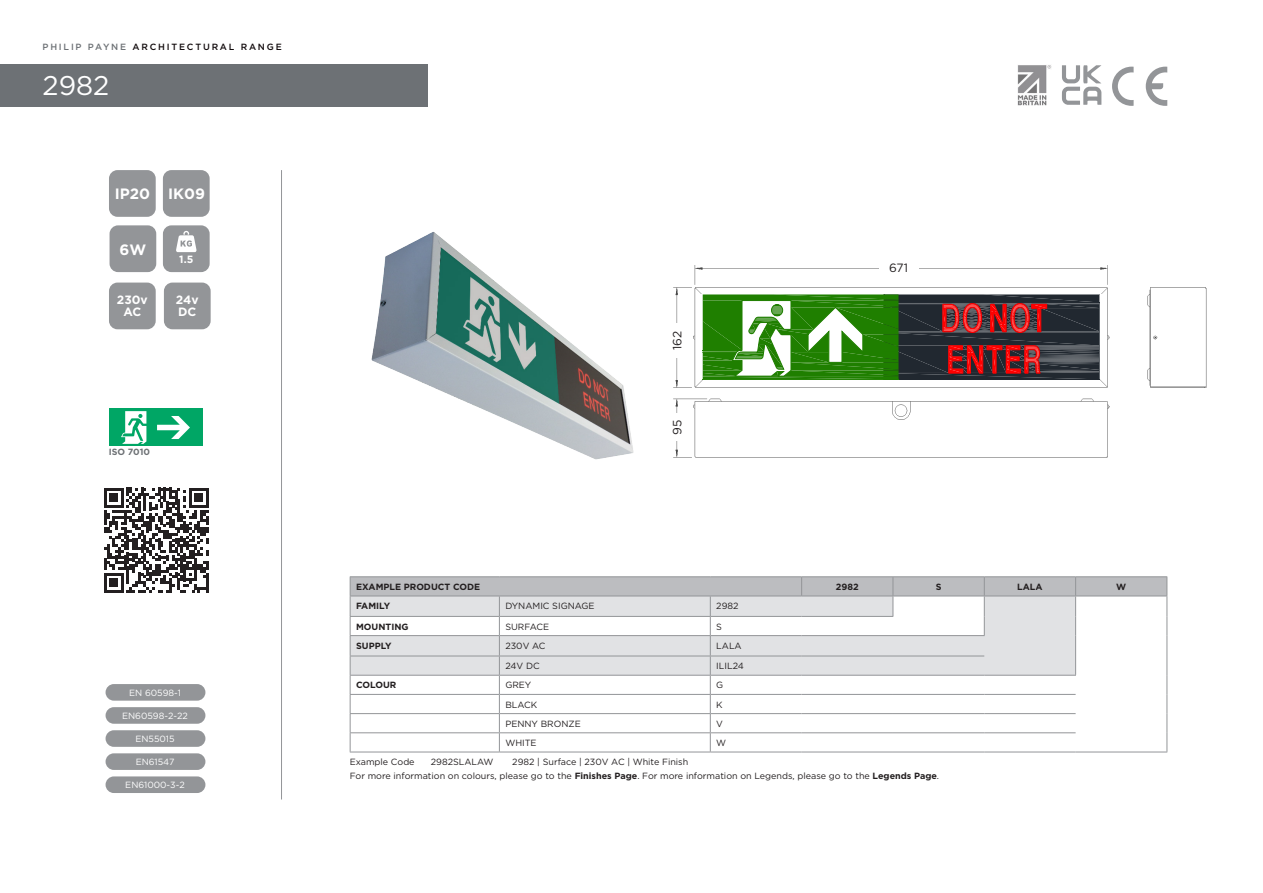
<style>
.page{position:relative;width:1263px;height:893px;background:#fff}
.page>*{position:absolute;margin:0;border:0;box-sizing:border-box;transform-origin:0 0}
.t1{font:27px "Gotham";color:#fff}
.t2{font:700 15px "Gotham";color:#fff}
.t3{font:700 12px "Gotham";color:#fff}
.t4{font:12px "Gotham";color:#231f20}
.t5{font:700 10.5px "Gotham";color:#fff}
.t6{font:9px "Gotham";color:#231f20}
.t7{font:700 9px "Gotham";color:#231f20}
.t8{font:9px "Gotham";color:#fff}
.t9{font:500 9px "Gotham";letter-spacing:.2em;color:#110a0c}
.t10{font:700 9px "Gotham";color:#6d7175}
.s1{color:#6d7175}
.s2{font-weight:700}
</style>
<div class="page">
<hr style="left:281px;top:170px;width:1px;height:629px;background:#939598">
<hr style="left:350px;top:576px;width:149px;height:1px;background:#939598">
<hr style="left:499px;top:576px;width:211px;height:1px;background:#939598">
<hr style="left:710px;top:576px;width:92px;height:1px;background:#939598">
<hr style="left:802px;top:576px;width:91px;height:1px;background:#939598">
<hr style="left:893px;top:576px;width:91px;height:1px;background:#939598">
<hr style="left:984px;top:576px;width:91px;height:1px;background:#939598">
<hr style="left:1075px;top:576px;width:92px;height:1px;background:#939598">
<hr style="left:350px;top:752px;width:149px;height:1px;background:#939598">
<hr style="left:499px;top:752px;width:211px;height:1px;background:#939598">
<hr style="left:710px;top:752px;width:92px;height:1px;background:#939598">
<hr style="left:802px;top:752px;width:91px;height:1px;background:#939598">
<hr style="left:893px;top:752px;width:91px;height:1px;background:#939598">
<hr style="left:984px;top:752px;width:91px;height:1px;background:#939598">
<hr style="left:1075px;top:752px;width:92px;height:1px;background:#939598">
<svg style="left:350px;top:577px;width:817px;height:175px"></svg>
<div style="left:0;top:64px;width:427px;height:43px;background:#6d7175"></div>
<svg style="left:1112px;top:67px;width:21px;height:39px"></svg>
<svg style="left:1146px;top:67px;width:21px;height:39px"></svg>
<svg style="left:1062px;top:65px;width:39px;height:40px"></svg>
<img style="left:1017px;top:65px;width:34px;height:41px">
<img style="left:371px;top:232px;width:263px;height:228px">
<img style="left:673px;top:265px;width:533px;height:193px">
<div style="left:879px;top:245px;width:39px;height:27px;background:#fff"></div>
<div style="left:654px;top:414px;width:27px;height:27px;background:#fff"></div>
<div style="left:654px;top:323px;width:27px;height:34px;background:#fff"></div>
<svg style="left:703px;top:294px;width:396px;height:85px;background:#53673b"></svg>
<div style="left:109px;top:170px;width:47px;height:47px;background:#939598;border-radius:9px"></div>
<div style="left:109px;top:283px;width:47px;height:46px;background:#939598;border-radius:9px"></div>
<div style="left:163px;top:225px;width:47px;height:47px;background:#939598;border-radius:9px"></div>
<div style="left:163px;top:170px;width:47px;height:47px;background:#939598;border-radius:9px"></div>
<svg style="left:176px;top:231px;width:21px;height:21px"></svg>
<div style="left:110px;top:225px;width:46px;height:47px;background:#939598;border-radius:9px"></div>
<div style="left:109px;top:408px;width:94px;height:37px;background:#00a665"></div>
<svg style="left:157px;top:416px;width:33px;height:23px"></svg>
<svg style="left:121px;top:411px;width:25px;height:33px"></svg>
<svg style="left:104px;top:488px;width:105px;height:104px"></svg>
<hr style="left:206px;top:573px;width:3px;height:19px;background:#231f20">
<div style="left:106px;top:684px;width:99px;height:17px;background:#939598;border-radius:8px"></div>
<div style="left:106px;top:707px;width:99px;height:17px;background:#939598;border-radius:8px"></div>
<div style="left:106px;top:730px;width:99px;height:17px;background:#939598;border-radius:8px"></div>
<div style="left:106px;top:753px;width:99px;height:17px;background:#939598;border-radius:8px"></div>
<div style="left:106px;top:776px;width:99px;height:17px;background:#939598;border-radius:8px"></div>
<div style="left:164px;top:283px;width:47px;height:46px;background:#939598;border-radius:9px"></div>
<p class="t9" style="left:43px;top:40px;width:241px"><span class="s1">PHILIP PAYNE</span> ARCHITECTURAL RANGE</p>
<p class="t1" style="left:43px;top:68px;width:68px">2982</p>
<p class="t2" style="left:115px;top:184px;width:37px">IP20</p>
<p class="t2" style="left:120px;top:239px;width:28px">6W</p>
<p class="t3" style="left:117px;top:292px;width:32px">230v</p>
<p class="t3" style="left:123px;top:304px;width:19px">AC</p>
<p class="t2" style="left:168px;top:184px;width:38px">IK09</p>
<p class="t5" style="left:179px;top:253px;width:16px">1.5</p>
<p class="t3" style="left:176px;top:292px;width:24px">24v</p>
<p class="t3" style="left:178px;top:304px;width:20px">DC</p>
<p class="t10" style="left:109px;top:446px;width:43px">ISO 7010</p>
<p class="t8" style="left:129px;top:687px;width:53px">EN 60598-1</p>
<p class="t8" style="left:122px;top:710px;width:67px">EN60598-2-22</p>
<p class="t8" style="left:135px;top:733px;width:41px">EN55015</p>
<p class="t8" style="left:136px;top:756px;width:40px">EN61547</p>
<p class="t8" style="left:125px;top:779px;width:61px">EN61000-3-2</p>
<p class="t4" style="left:669px;top:350px;width:21px;rotate:-90deg">162</p>
<p class="t4" style="left:669px;top:435px;width:17px;rotate:-90deg">95</p>
<p class="t4" style="left:889px;top:260px;width:21px">671</p>
<p class="t7" style="left:356px;top:581px;width:126px">EXAMPLE PRODUCT CODE</p>
<p class="t7" style="left:836px;top:581px;width:24px">2982</p>
<p class="t7" style="left:936px;top:581px;width:7px">S</p>
<p class="t7" style="left:1017px;top:581px;width:27px">LALA</p>
<p class="t7" style="left:1116px;top:581px;width:12px">W</p>
<p class="t7" style="left:356px;top:600px;width:35px">FAMILY</p>
<p class="t6" style="left:505px;top:600px;width:91px">DYNAMIC SIGNAGE</p>
<p class="t6" style="left:716px;top:600px;width:24px">2982</p>
<p class="t7" style="left:356px;top:620px;width:54px">MOUNTING</p>
<p class="t6" style="left:505px;top:621px;width:45px">SURFACE</p>
<p class="t6" style="left:716px;top:621px;width:7px">S</p>
<p class="t7" style="left:356px;top:640px;width:37px">SUPPLY</p>
<p class="t6" style="left:505px;top:640px;width:42px">230V AC</p>
<p class="t6" style="left:716px;top:640px;width:27px">LALA</p>
<p class="t6" style="left:505px;top:660px;width:36px">24V DC</p>
<p class="t6" style="left:716px;top:660px;width:29px">ILIL24</p>
<p class="t7" style="left:356px;top:679px;width:42px">COLOUR</p>
<p class="t6" style="left:505px;top:679px;width:28px">GREY</p>
<p class="t6" style="left:716px;top:679px;width:9px">G</p>
<p class="t6" style="left:505px;top:699px;width:33px">BLACK</p>
<p class="t6" style="left:716px;top:699px;width:8px">K</p>
<p class="t6" style="left:505px;top:718px;width:77px">PENNY BRONZE</p>
<p class="t6" style="left:716px;top:718px;width:8px">V</p>
<p class="t6" style="left:505px;top:737px;width:33px">WHITE</p>
<p class="t6" style="left:716px;top:737px;width:11px">W</p>
<p class="t6" style="left:350px;top:756px;width:66px">Example Code</p>
<p class="t6" style="left:431px;top:756px;width:64px">2982SLALAW</p>
<p class="t6" style="left:512px;top:756px;width:178px">2982 | Surface | 230V AC | White Finish</p>
<p class="t6" style="left:350px;top:770px;width:591px">For more information on colours, please go to the <span class="s2">Finishes Page</span>. For more information on Legends, please go to the <span class="s2">Legends Page</span>.</p>
</div>
